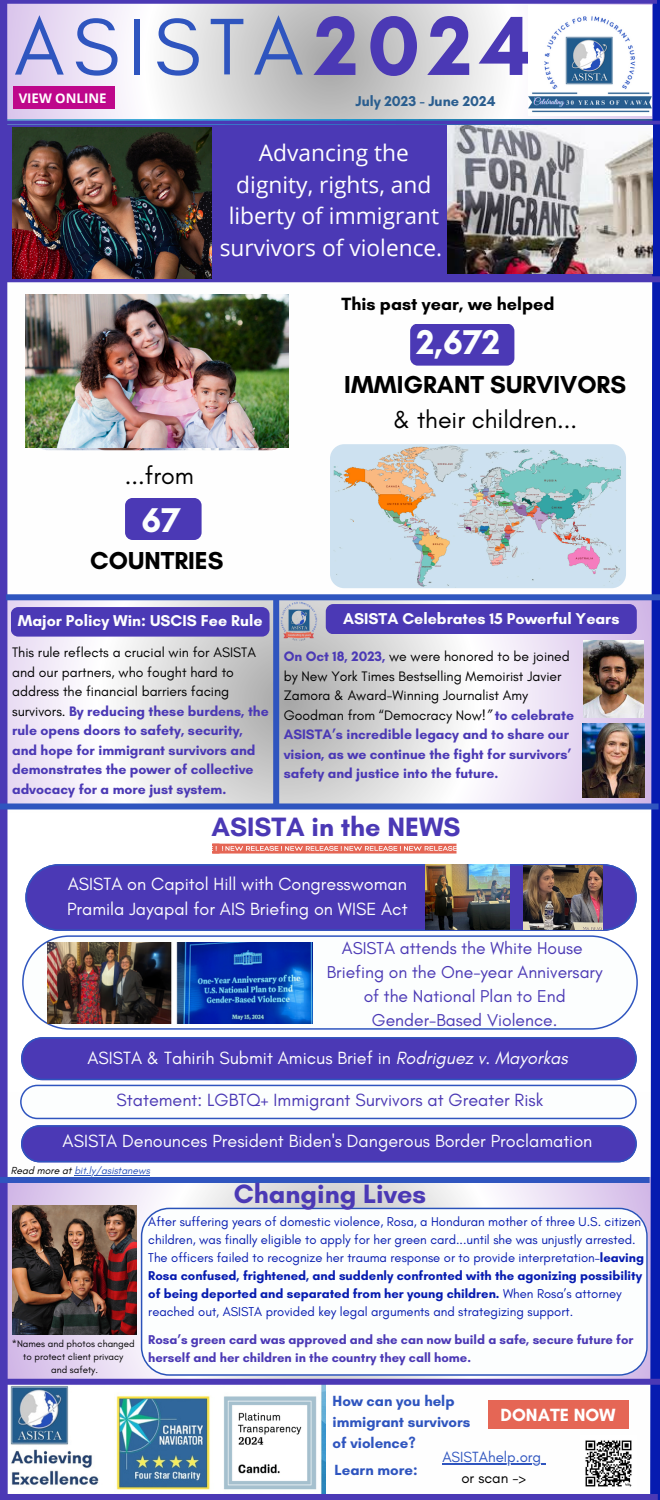
<style>
.page{position:relative;width:660px;height:1500px;background:#fff}
.page>*{position:absolute;margin:0;border:0;box-sizing:border-box;transform-origin:0 0}
.t1{font:81.7px "Glacial Indifference";letter-spacing:.1em;color:#2f55bf}
.t2{font:700 35px "Glacial Indifference";color:#fcfefe}
.t3{font:700 27px "Glacial Indifference";color:#4b39b5}
.t4{font:700 25px/34.5px "Glacial Indifference";color:#000;text-align:center}
.t5{font:25px "Glacial Indifference";color:#000}
.t6{font:22.7px/31.5px "Open Sans";color:#fff;text-align:center}
.t7{font:18px "Glacial Indifference";color:#fefefe}
.t8{font:18px "Glacial Indifference";color:#fdfefe}
.t9{font:18px "Glacial Indifference";color:#4b39b5}
.t10{font:700 18px "Glacial Indifference";color:#000}
.t11{font:700 18px "Glacial Indifference";color:#fff}
.t12{font:17.5px "Glacial Indifference";color:#4b39b5}
.t13{font:700 16px "Glacial Indifference";color:#fdfefe}
.t14{font:700 16px "Glacial Indifference";color:#fefefe}
.t15{font:700 15px/21px "Glacial Indifference";color:#2f55bf}
.t16{font:15px "Glacial Indifference";color:#2f55bf}
.t17{font:15px "Glacial Indifference";color:#000}
.t18{font:700 14.5px "Glacial Indifference";color:#2b5e8f}
.t19{font:700 14px/19.5px "Glacial Indifference";color:#4b39b5}
.t20{font:700 13.2px "Open Sans";color:#fff}
.t21{font:13px/18px "Glacial Indifference";color:#061bb0}
.t22{font:700 13px/18px "Glacial Indifference";color:#4b39b5}
.t23{font:italic 10.4px "Glacial Indifference";color:#2a52b9}
.t24{font:9.8px "Glacial Indifference";color:#000}
.s1{font-weight:700;font-size:85.4px;color:#4b39b5}
.s2{font-weight:400}
.s3{font-weight:400;color:#000}
.s4{font-weight:400;font-style:italic;color:#000}
.s5{font-style:italic}
.s6{color:#000}
.s7{font-weight:700}
</style>
<div class="page">
<img style="left:0;top:0;width:660px;height:1500px">
<p class="t1" style="left:14px;top:-3px;width:520px">ASISTA<span class="s1">2024</span></p>
<p class="t20" style="left:19px;top:88px;width:89px">VIEW ONLINE</p>
<p class="t18" style="left:355px;top:92px;width:141px">July 2023 - June 2024</p>
<p class="t6" style="left:220px;top:137px;width:224px">Advancing the dignity, rights, and liberty of immigrant survivors of violence.</p>
<p class="t10" style="left:341px;top:293px;width:215px">This past year, we helped</p>
<p class="t2" style="left:416px;top:320px;width:85px">2,672</p>
<p class="t5" style="left:125px;top:461px;width:71px">...from</p>
<p class="t2" style="left:142px;top:499px;width:41px">67</p>
<p class="t4" style="left:90px;top:543px;width:135px">COUNTRIES</p>
<p class="t4" style="left:344px;top:367px;width:283px">IMMIGRANT SURVIVORS <span class="s2">&amp; their children...</span></p>
<p class="t14" style="left:18px;top:611px;width:246px">Major Policy Win: USCIS Fee Rule</p>
<p class="t13" style="left:343px;top:609px;width:278px">ASISTA Celebrates 15 Powerful Years</p>
<p class="t19" style="left:284px;top:647px;width:292px">On Oct 18, 2023, <span class="s3">we were honored to be joined by New York Times Bestselling Memoirist Javier Zamora &amp; Award-Winning Journalist Amy Goodman from “Democracy Now</span><span class="s4">!”</span> to celebrate ASISTA’s incredible legacy and to share our vision, as we continue the fight for survivors’ safety and justice into the future.</p>
<p class="t19" style="left:12px;top:643px;width:258px"><span class="s3">This rule reflects a crucial win for ASISTA and our partners, who fought hard to address the financial barriers facing survivors.</span> By reducing these burdens, the rule opens doors to safety, security, and hope for immigrant survivors and demonstrates the power of collective advocacy for a more just system.</p>
<p class="t3" style="left:212px;top:811px;width:251px">ASISTA in the NEWS</p>
<p class="t7" style="left:68px;top:873px;width:341px">ASISTA on Capitol Hill with Congresswoman</p>
<p class="t7" style="left:67px;top:898px;width:342px">Pramila Jayapal for AIS Briefing on WISE Act</p>
<p class="t12" style="left:342px;top:937px;width:242px">ASISTA attends the White House</p>
<p class="t12" style="left:327px;top:961px;width:277px">Briefing on the One-year Anniversary</p>
<p class="t12" style="left:364px;top:985px;width:203px">of the National Plan to End</p>
<p class="t12" style="left:372px;top:1009px;width:187px">Gender-Based Violence.</p>
<p class="t7" style="left:87px;top:1047px;width:482px">ASISTA &amp; Tahirih Submit Amicus Brief in <span class="s5">Rodriguez v. Mayorkas</span></p>
<h5 class="t9" style="left:117px;top:1089px;width:428px">Statement: LGBTQ+ Immigrant Survivors at Greater Risk</h5>
<p class="t8" style="left:63px;top:1130px;width:531px">ASISTA Denounces President Biden's Dangerous Border Proclamation</p>
<p class="t23" style="left:11px;top:1164px;width:141px"><span class="s6">Read more at</span> bit.ly/asistanews</p>
<p class="t3" style="left:234px;top:1178px;width:194px">Changing Lives</p>
<p class="t24" style="left:12px;top:1337px;width:124px">*Names and photos changed</p>
<p class="t24" style="left:23px;top:1351px;width:102px">to protect client privacy</p>
<p class="t24" style="left:51px;top:1364px;width:48px">and safety.</p>
<p class="t21" style="left:148px;top:1213px;width:497px">After suffering years of domestic violence, Rosa, a Honduran mother of three U.S. citizen children, was finally eligible to apply for her green card...until she was unjustly arrested.<br>The officers failed to recognize her trauma response or to provide interpretation–<span class="s7">leaving Rosa confused, frightened, and suddenly confronted with the agonizing possibility of being deported and separated from her young children.</span> When Rosa’s attorney reached out, ASISTA provided key legal arguments and strategizing support.</p>
<p class="t22" style="left:148px;top:1331px;width:487px">Rosa’s green card was approved and she can now build a safe, secure future for herself and her children in the country they call home.</p>
<p class="t15" style="left:333px;top:1390px;width:139px">How can you help immigrant survivors</p>
<p class="t15" style="left:333px;top:1432px;width:85px">of violence?</p>
<p class="t11" style="left:501px;top:1404px;width:117px">DONATE NOW</p>
<h5 class="t15" style="left:335px;top:1459px;width:85px">Learn more:</h5>
<p class="t16" style="left:442px;top:1448px;width:100px">ASISTAhelp.org</p>
<p class="t17" style="left:461px;top:1469px;width:66px">or scan -&gt;</p>
</div>
